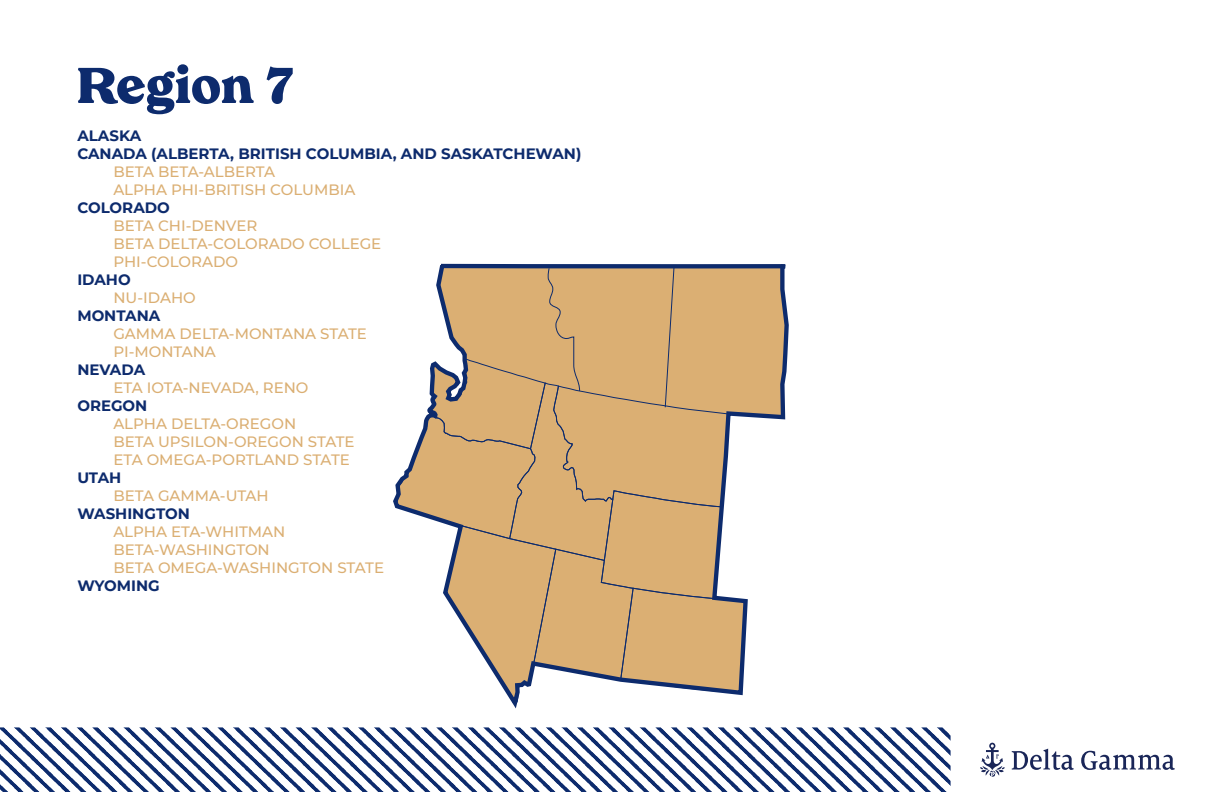
<style>
.page{position:relative;width:1224px;height:792px;background:#fff}
.page>*{position:absolute;margin:0;border:0;box-sizing:border-box;transform-origin:0 0}
.t1{font:900 50.2px "Tropiline";color:#0d2b6d}
.t2{font:500 15px/18px "Montserrat";color:#dbaf73}
.t3{font:700 15px/18px "Montserrat";color:#0d2b6d}
</style>
<div class="page">
<svg style="left:396px;top:263px;width:393px;height:442px"></svg>
<svg style="left:1012px;top:749px;width:62px;height:21px"></svg>
<svg style="left:1081px;top:751px;width:94px;height:19px"></svg>
<svg style="left:980px;top:743px;width:25px;height:34px"></svg>
<img style="left:0;top:727px;width:950px;height:65px">
<h1 class="t1" style="left:77px;top:56px;width:220px">Region 7</h1>
<p class="t3" style="left:77px;top:126px;width:506px">ALASKA<br>CANADA (ALBERTA, BRITISH COLUMBIA, AND SASKATCHEWAN)</p>
<p class="t2" style="left:113px;top:162px;width:244px">BETA BETA-ALBERTA<br>ALPHA PHI-BRITISH COLUMBIA</p>
<p class="t3" style="left:77px;top:198px;width:94px">COLORADO</p>
<p class="t2" style="left:113px;top:216px;width:270px">BETA CHI-DENVER<br>BETA DELTA-COLORADO COLLEGE<br>PHI-COLORADO</p>
<p class="t3" style="left:77px;top:270px;width:55px">IDAHO</p>
<p class="t2" style="left:113px;top:288px;width:84px">NU-IDAHO</p>
<p class="t3" style="left:77px;top:306px;width:84px">MONTANA</p>
<p class="t2" style="left:113px;top:324px;width:255px">GAMMA DELTA-MONTANA STATE<br>PI-MONTANA</p>
<p class="t3" style="left:77px;top:360px;width:69px">NEVADA</p>
<p class="t2" style="left:113px;top:378px;width:197px">ETA IOTA-NEVADA, RENO</p>
<p class="t3" style="left:77px;top:396px;width:72px">OREGON</p>
<p class="t2" style="left:113px;top:414px;width:243px">ALPHA DELTA-OREGON<br>BETA UPSILON-OREGON STATE<br>ETA OMEGA-PORTLAND STATE</p>
<p class="t3" style="left:77px;top:468px;width:45px">UTAH</p>
<p class="t2" style="left:113px;top:486px;width:157px">BETA GAMMA-UTAH</p>
<p class="t3" style="left:77px;top:504px;width:114px">WASHINGTON</p>
<p class="t2" style="left:113px;top:522px;width:272px">ALPHA ETA-WHITMAN<br>BETA-WASHINGTON<br>BETA OMEGA-WASHINGTON STATE</p>
<p class="t3" style="left:77px;top:576px;width:84px">WYOMING</p>
</div>
